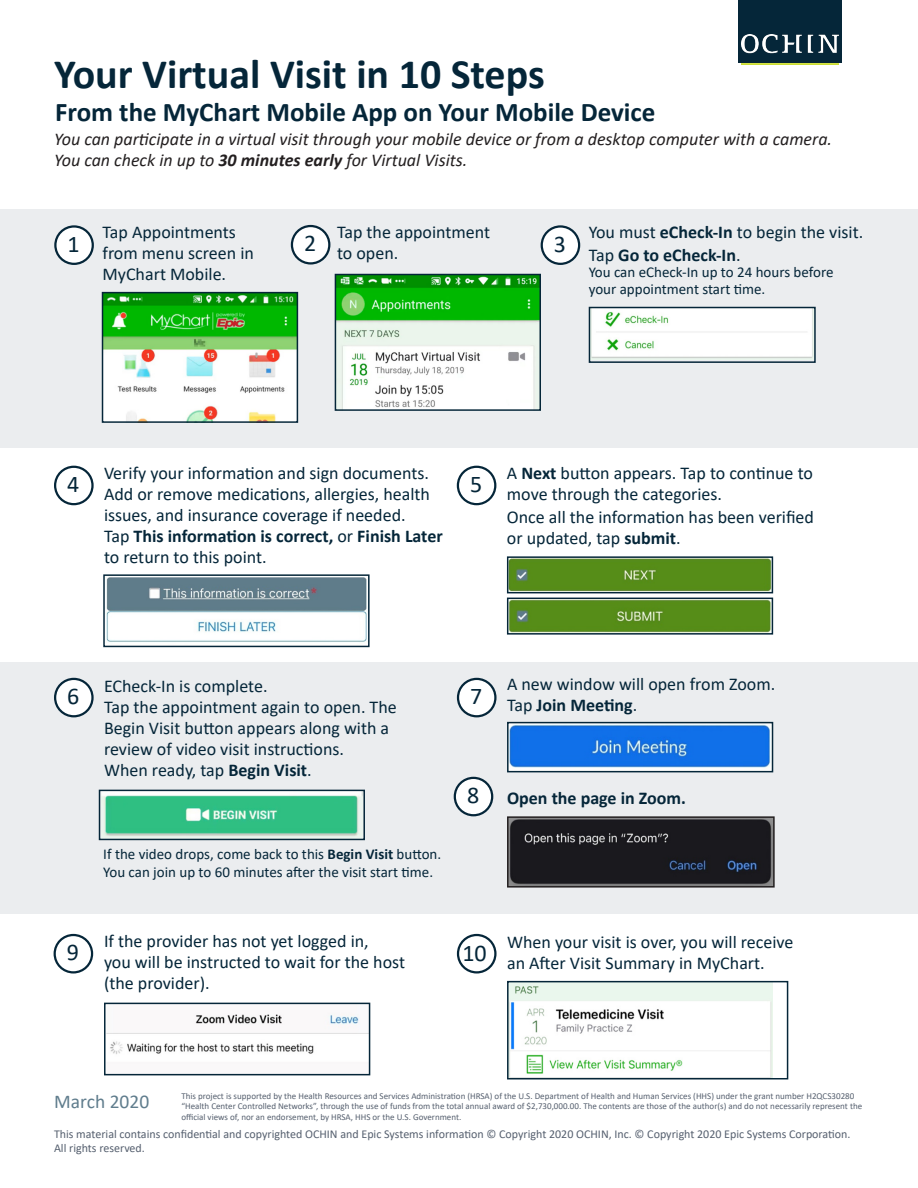
<style>
.page{position:relative;width:918px;height:1188px;background:#fff}
.page>*{position:absolute;margin:0;border:0;box-sizing:border-box;transform-origin:0 0}
.t1{font:700 42px "Calibri";color:#052639}
.t2{font:700 27px "Calibri";color:#052639}
.t3{font:24px "Calibri";color:#052639}
.t4{font:19.5px "Calibri";color:#607d8d}
.t5{font:18px/21px "Calibri";color:#052639}
.t6{font:italic 18px/21.6px "Calibri";color:#231f20}
.t7{font:700 18px "Calibri";color:#052639}
.t8{font:15px/16.5px "Calibri";color:#052639}
.t9{font:12px "Calibri";color:#56606f}
.t10{font:9px/10.8px "Calibri";color:#56606f}
.s1{font-weight:700}
.s2{font-weight:400}
</style>
<div class="page">
<div style="left:1px;top:662px;width:917px;height:251px;background:#ebedef"></div>
<div style="left:1px;top:209px;width:917px;height:239px;background:#ebedef"></div>
<div style="left:739px;top:0;width:103px;height:63px;background:#052639"></div>
<img style="left:742px;top:35px;width:97px;height:30px">
<div style="left:55px;top:226px;width:38px;height:38px;background:#fff;border-radius:50%"></div>
<div style="left:54px;top:225px;width:40px;height:40px;border:2px solid #052639;border-radius:50%"></div>
<div style="left:292px;top:226px;width:37px;height:37px;background:#fff;border-radius:50%"></div>
<div style="left:291px;top:225px;width:39px;height:40px;border:2px solid #052639;border-radius:50%"></div>
<div style="left:542px;top:226px;width:37px;height:38px;background:#fff;border-radius:50%"></div>
<div style="left:541px;top:225px;width:39px;height:40px;border:2px solid #052639;border-radius:50%"></div>
<div style="left:54px;top:466px;width:40px;height:39px;border:2px solid #052639;border-radius:50%"></div>
<div style="left:457px;top:466px;width:39px;height:39px;border:2px solid #052639;border-radius:50%"></div>
<div style="left:55px;top:679px;width:38px;height:37px;background:#fff;border-radius:50%"></div>
<div style="left:54px;top:678px;width:40px;height:39px;border:2px solid #052639;border-radius:50%"></div>
<div style="left:458px;top:679px;width:37px;height:37px;background:#fff;border-radius:50%"></div>
<div style="left:457px;top:678px;width:40px;height:39px;border:2px solid #052639;border-radius:50%"></div>
<div style="left:54px;top:934px;width:39px;height:40px;border:2px solid #052639;border-radius:50%"></div>
<div style="left:457px;top:934px;width:40px;height:40px;border:2px solid #052639;border-radius:50%"></div>
<img style="left:338px;top:277px;width:200px;height:131px">
<div style="left:335px;top:274px;width:206px;height:137px;border:2px solid #052639"></div>
<img style="left:105px;top:295px;width:190px;height:125px">
<div style="left:102px;top:292px;width:196px;height:131px;border:2px solid #052639"></div>
<img style="left:592px;top:310px;width:221px;height:48px">
<div style="left:589px;top:307px;width:227px;height:56px;border:2px solid #052639"></div>
<img style="left:106px;top:577px;width:261px;height:65px">
<div style="left:103px;top:574px;width:267px;height:73px;border:2px solid #052639"></div>
<img style="left:510px;top:559px;width:260px;height:31px">
<div style="left:507px;top:556px;width:266px;height:37px;border:2px solid #052639"></div>
<img style="left:510px;top:601px;width:260px;height:31px">
<div style="left:507px;top:598px;width:266px;height:37px;border:2px solid #052639"></div>
<img style="left:102px;top:793px;width:259px;height:43px">
<div style="left:99px;top:790px;width:266px;height:50px;border:2px solid #052639"></div>
<img style="left:510px;top:725px;width:260px;height:44px">
<div style="left:507px;top:722px;width:266px;height:50px;border:2px solid #052639"></div>
<div style="left:455px;top:778px;width:37px;height:37px;background:#fff;border-radius:50%"></div>
<div style="left:454px;top:777px;width:39px;height:39px;border:2px solid #052639;border-radius:50%"></div>
<img style="left:107px;top:1014px;width:260px;height:40px">
<div style="left:104px;top:1003px;width:266px;height:72px;border:2px solid #052639"></div>
<img style="left:510px;top:984px;width:263px;height:92px">
<div style="left:507px;top:981px;width:281px;height:98px;border:2px solid #052639"></div>
<img style="left:510px;top:819px;width:262px;height:66px">
<div style="left:507px;top:816px;width:268px;height:72px;border:2px solid #231f20"></div>
<p class="t1" style="left:54px;top:44px;width:492px">Your Virtual Visit in 10 Steps</p>
<p class="t2" style="left:55px;top:93px;width:602px">From the MyChart Mobile App on Your Mobile Device</p>
<p class="t6" style="left:54px;top:127px;width:779px">You can participate in a virtual visit through your mobile device or from a desktop computer with a camera.<br>You can check in up to <span class="s1">30 minutes early</span> for Virtual Visits.</p>
<p class="t5" style="left:337px;top:221px;width:155px">Tap the appointment to open.</p>
<p class="t5" style="left:589px;top:221px;width:276px">You must <span class="s1">eCheck-In</span> to begin the visit.</p>
<p class="t5" style="left:103px;top:221px;width:153px">Tap Appointments from menu screen in<br>MyChart Mobile.</p>
<p class="t3" style="left:68px;top:227px;width:14px">1</p>
<p class="t3" style="left:304px;top:227px;width:14px">2</p>
<p class="t3" style="left:554px;top:227px;width:14px">3</p>
<p class="t7" style="left:589px;top:242px;width:153px"><span class="s2">Tap</span> Go to eCheck-In<span class="s2">.</span></p>
<p class="t8" style="left:589px;top:264px;width:246px">You can eCheck-In up to 24 hours before your appointment start time.</p>
<p class="t5" style="left:104px;top:462px;width:340px">Verify your information and sign documents.<br>Add or remove medications, allergies, health issues, and insurance coverage if needed.<br>Tap <span class="s1">This information is correct,</span> or <span class="s1">Finish Later </span>to return to this point.</p>
<p class="t3" style="left:67px;top:468px;width:14px">4</p>
<p class="t3" style="left:470px;top:468px;width:14px">5</p>
<p class="t5" style="left:507px;top:462px;width:308px">A <span class="s1">Next</span> button appears. Tap to continue to move through the categories.</p>
<p class="t5" style="left:507px;top:506px;width:309px">Once all the information has been verified or updated, tap <span class="s1">submit</span>.</p>
<p class="t5" style="left:104px;top:675px;width:294px">ECheck-In is complete.<br>Tap the appointment again to open. The Begin Visit button appears along with a review of video visit instructions.<br>When ready, tap <span class="s1">Begin Visit</span>.</p>
<p class="t3" style="left:67px;top:680px;width:14px">6</p>
<p class="t3" style="left:470px;top:680px;width:14px">7</p>
<p class="t8" style="left:103px;top:845px;width:340px;line-height:18px">If the video drops, come back to this <span class="s1">Begin Visit</span> button.<br>You can join up to 60 minutes after the visit start time.</p>
<p class="t3" style="left:467px;top:779px;width:14px">8</p>
<p class="t5" style="left:507px;top:673px;width:270px">A new window will open from Zoom.<br>Tap <span class="s1">Join Meeting</span>.</p>
<p class="t7" style="left:507px;top:786px;width:181px">Open the page in Zoom.</p>
<p class="t5" style="left:104px;top:930px;width:303px">If the provider has not yet logged in,<br>you will be instructed to wait for the host (the provider).</p>
<p class="t5" style="left:507px;top:931px;width:288px">When your visit is over, you will receive an After Visit Summary in MyChart.</p>
<p class="t3" style="left:67px;top:936px;width:14px">9</p>
<p class="t3" style="left:462px;top:936px;width:26px">10</p>
<p class="t4" style="left:54px;top:1088px;width:96px">March 2020</p>
<p class="t10" style="left:181px;top:1090px;width:682px">This project is supported by the Health Resources and Services Administration (HRSA) of the U.S. Department of Health and Human Services (HHS) under the grant number H2QCS30280 “Health Center Controlled Networks”, through the use of funds from the total annual award of $2,730,000.00. The contents are those of the author(s) and do not necessarily represent the official views of, nor an endorsement, by HRSA, HHS or the U.S. Government.</p>
<p class="t9" style="left:54px;top:1126px;width:798px">This material contains confidential and copyrighted OCHIN and Epic Systems information © Copyright 2020 OCHIN, Inc. © Copyright 2020 Epic Systems Corporation.</p>
<p class="t9" style="left:54px;top:1140px;width:92px">All rights reserved.</p>
</div>
